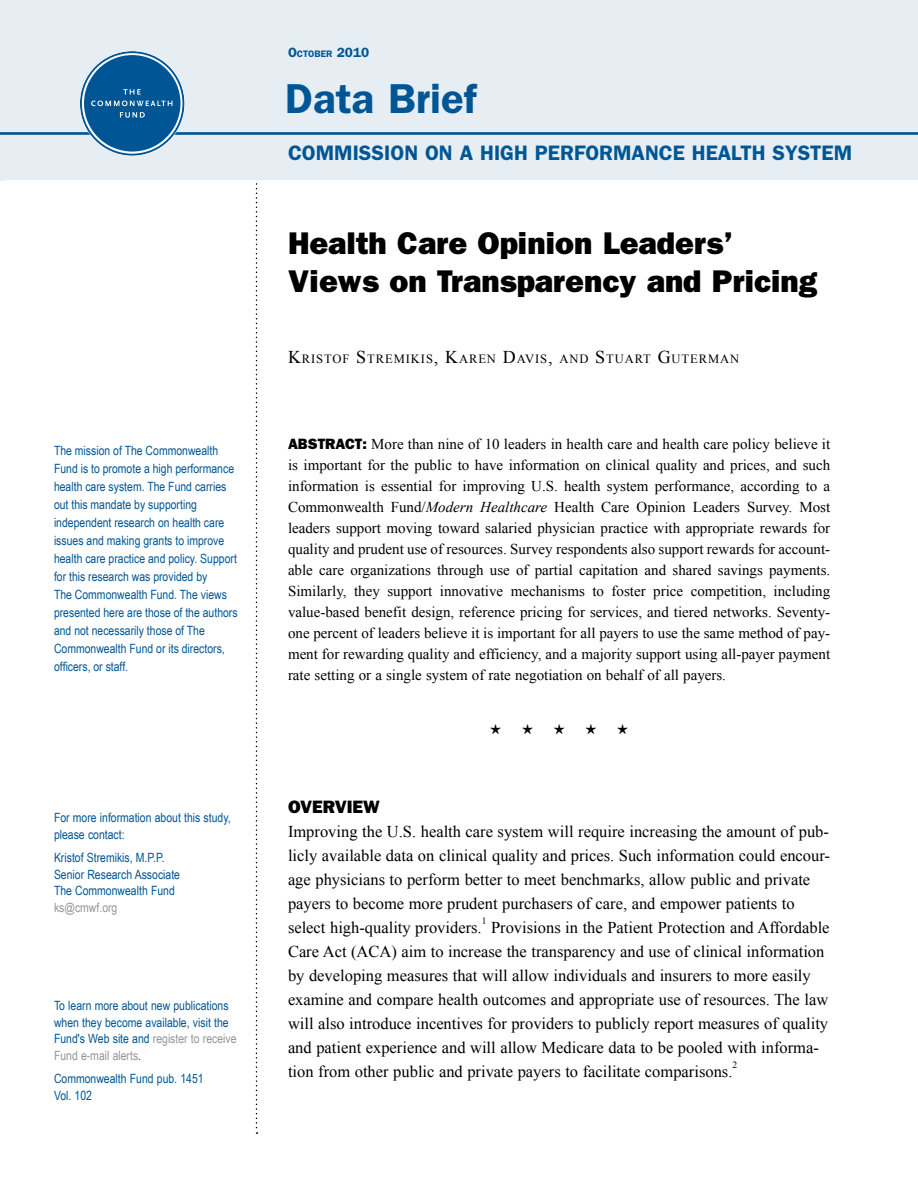
<style>
.page{position:relative;width:918px;height:1188px;background:#fff}
.page>*{position:absolute;margin:0;border:0;box-sizing:border-box;transform-origin:0 0}
.t1{font:600 42px "ITC Franklin Gothic Std";color:#005695}
.Issue_Brief_Title{font:31.5px/37.8px "ITC Franklin Gothic Std Hvy";color:#000}
.t2{font:600 21px "ITC Franklin Gothic Std";color:#005695}
.Head_A_-_Franklin{font:18px "ITC Franklin Gothic Std Hvy";color:#000}
.BT_-_Times_IB{font:16.5px/24px "Times New Roman";color:#000}
.BT_-_Abstract_text{font:15px/21px "Times New Roman";color:#000;text-align:justify}
.t3{font:12.75px/18px "Arial Narrow";color:#005695}
.t4{font:12.75px "Arial Narrow";color:#939598}
.Authors_names{font:12.6px "Times New Roman";letter-spacing:.07em;color:#000}
.BT_-_Times_IB-2{font:9.6px "Times New Roman";color:#000}
.t5{font:600 9.45px "ITC Franklin Gothic Std";color:#005695}
.s1{color:#939598}
.s2{font-size:13.5px}
.s3{font-size:18px}
.s4{font-family:"ITC Franklin Gothic Std Hvy"}
.s5{font-style:italic}
</style>
<div class="page">
<svg style="left:256px;top:183px;width:1px;height:951px"></svg>
<hr style="left:0;top:0;width:3px;height:181px;background:#e6eef4">
<div style="left:0;top:0;width:918px;height:180px;background:#e6eef4"></div>
<hr style="left:0;top:132px;width:918px;height:3px;background:#005695">
<svg style="left:82px;top:53px;width:100px;height:101px"></svg>
<p class="t3" style="left:54px;top:441px;width:185px">The mission of The Commonwealth Fund is to promote a high performance health care system. The Fund carries out this mandate by supporting independent research on health care issues and making grants to improve health care practice and policy. Support for this research was provided by<br>The Commonwealth Fund. The views presented here are those of the authors and not necessarily those of The Commonwealth Fund or its directors, officers, or staff.</p>
<p class="t3" style="left:54px;top:809px;width:178px;line-height:16.5px">For more information about this study, please contact:</p>
<p class="t3" style="left:54px;top:848px;width:112px">Kristof Stremikis, M.P.P.</p>
<p class="t3" style="left:54px;top:865px;width:128px">Senior Research Associate</p>
<p class="t3" style="left:54px;top:881px;width:122px">The Commonwealth Fund</p>
<p class="t4" style="left:54px;top:898px;width:65px">ks@cmwf.org</p>
<p class="t3" style="left:54px;top:997px;width:184px;line-height:16.5px">To learn more about new publications when they become available, visit the Fund's Web site and <span class="s1">register to receive Fund e-mail alerts</span>.</p>
<p class="t3" style="left:54px;top:1070px;width:151px;line-height:16.5px">Commonwealth Fund pub. 1451<br>Vol. 102</p>
<p class="t5" style="left:288px;top:48px;width:83px"><span class="s2">O</span>CTOBER <span class="s2">2010</span></p>
<p class="t1" style="left:285px;top:74px;width:193px">Data Brief</p>
<p class="t2" style="left:288px;top:141px;width:566px">COMMISSION ON A HIGH PERFORMANCE HEALTH SYSTEM</p>
<p class="Issue_Brief_Title" style="left:288px;top:224px;width:531px">Health Care Opinion Leaders’<br>Views on Transparency and Pricing</p>
<p class="Authors_names" style="left:288px;top:350px;width:453px"><span class="s3">K</span>RISTOF <span class="s3">S</span> TREMIKIS<span class="s3">, K</span>AREN <span class="s3">D</span>AVIS<span class="s3">,</span> AND <span class="s3">S</span> TUART <span class="s3">G</span>UTERMAN</p>
<p class="BT_-_Abstract_text" style="left:288px;top:433px;width:544px"><span class="s4">ABSTRACT:</span> More than nine of 10 leaders in health care and health care policy believe it is important for the public to have information on clinical quality and prices, and such information is essential for improving U.S. health system performance, according to a Commonwealth Fund/<span class="s5">Modern Healthcare</span> Health Care Opinion Leaders Survey. Most leaders support moving toward salaried physician practice with appropriate rewards for quality and prudent use of resources. Survey respondents also support rewards for account&shy;able care organizations through use of partial capitation and shared savings payments.<br>Similarly, they support innovative mechanisms to foster price competition, including value-based benefit design, reference pricing for services, and tiered networks. Seventy&shy;one percent of leaders believe it is important for all payers to use the same method of pay&shy;ment for rewarding quality and efficiency, and a majority support using all-payer payment rate setting or a single system of rate negotiation on behalf of all payers.</p>
<p class="Head_A_-_Franklin" style="left:288px;top:796px;width:93px">OVERVIEW</p>
<p class="BT_-_Times_IB" style="left:288px;top:819px;width:544px">Improving the U.S. health care system will require increasing the amount of pub&shy;licly available data on clinical quality and prices. Such information could encour&shy;age physicians to perform better to meet benchmarks, allow public and private payers to become more prudent purchasers of care, and empower patients to select high-quality providers.</p>
<p class="BT_-_Times_IB-2" style="left:482px;top:915px;width:6px">1</p>
<p class="BT_-_Times_IB" style="left:288px;top:915px;width:543px;text-indent:203px">Provisions in the Patient Protection and Affordable Care Act (ACA) aim to increase the transparency and use of clinical information by developing measures that will allow individuals and insurers to more easily examine and compare health outcomes and appropriate use of resources. The law will also introduce incentives for providers to publicly report measures of quality and patient experience and will allow Medicare data to be pooled with informa&shy;tion from other public and private payers to facilitate comparisons.</p>
<p class="BT_-_Times_IB-2" style="left:732px;top:1059px;width:6px">2</p>
</div>
